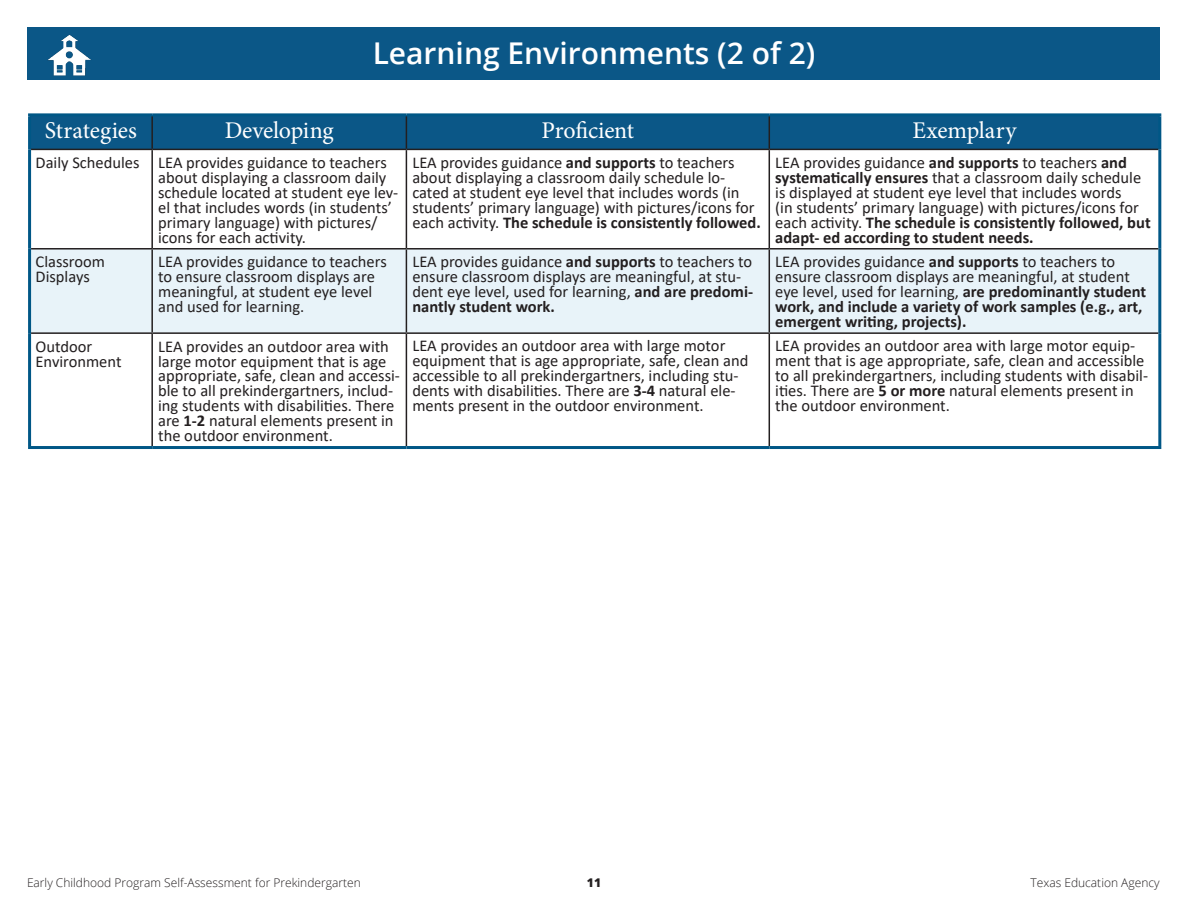
<style>
.page{position:relative;width:1188px;height:918px;background:#fff}
.page>*{position:absolute;margin:0;border:0;box-sizing:border-box;transform-origin:0 0}
.t1{font:600 30px "Open Sans";color:#fff}
.t2{font:24px "Minion Pro";letter-spacing:-.01em;color:#fff}
.t3{font:16.5px/15px "Calibri";color:#231f20}
.t4{font:700 16.5px/15px "Calibri";color:#231f20}
.t5{font:300 12px "Open Sans";color:#231f20}
.t6{font:800 12px "Open Sans";color:#231f20}
.s1{font-weight:700}
.s2{font-weight:400}
</style>
<div class="page">
<div style="left:28px;top:28px;width:1132px;height:52px;background:#0b5787"></div>
<img style="left:48px;top:35px;width:43px;height:41px">
<div style="left:31px;top:116px;width:1127px;height:33px;background:#0b5787"></div>
<div style="left:31px;top:250px;width:1127px;height:82px;background:#e8f3f9"></div>
<hr style="left:28px;top:113px;width:124px;height:3px;background:#005786">
<hr style="left:28px;top:116px;width:3px;height:33px;background:#005786">
<hr style="left:152px;top:113px;width:254px;height:3px;background:#005786">
<hr style="left:406px;top:113px;width:363px;height:3px;background:#005786">
<hr style="left:769px;top:113px;width:392px;height:3px;background:#005786">
<hr style="left:1158px;top:116px;width:3px;height:33px;background:#005786">
<hr style="left:28px;top:149px;width:3px;height:100px;background:#005786">
<hr style="left:1158px;top:149px;width:3px;height:100px;background:#005786">
<hr style="left:28px;top:249px;width:3px;height:84px;background:#005786">
<hr style="left:1158px;top:249px;width:3px;height:84px;background:#005786">
<hr style="left:28px;top:333px;width:3px;height:113px;background:#005786">
<hr style="left:1158px;top:333px;width:3px;height:113px;background:#005786">
<hr style="left:28px;top:446px;width:124px;height:3px;background:#005786">
<hr style="left:152px;top:446px;width:254px;height:3px;background:#005786">
<hr style="left:406px;top:446px;width:363px;height:3px;background:#005786">
<hr style="left:769px;top:446px;width:392px;height:3px;background:#005786">
<hr style="left:151px;top:116px;width:2px;height:33px;background:#231f20">
<hr style="left:406px;top:116px;width:1px;height:33px;background:#231f20">
<hr style="left:769px;top:116px;width:1px;height:33px;background:#231f20">
<hr style="left:31px;top:149px;width:121px;height:1px;background:#231f20">
<hr style="left:152px;top:149px;width:254px;height:1px;background:#231f20">
<hr style="left:151px;top:150px;width:2px;height:98px;background:#231f20">
<hr style="left:406px;top:149px;width:363px;height:1px;background:#231f20">
<hr style="left:406px;top:150px;width:1px;height:98px;background:#231f20">
<hr style="left:769px;top:149px;width:389px;height:1px;background:#231f20">
<hr style="left:769px;top:150px;width:1px;height:98px;background:#231f20">
<hr style="left:31px;top:248px;width:121px;height:2px;background:#231f20">
<hr style="left:152px;top:248px;width:254px;height:2px;background:#231f20">
<hr style="left:151px;top:250px;width:2px;height:82px;background:#231f20">
<hr style="left:406px;top:248px;width:363px;height:2px;background:#231f20">
<hr style="left:406px;top:250px;width:1px;height:82px;background:#231f20">
<hr style="left:769px;top:248px;width:389px;height:2px;background:#231f20">
<hr style="left:769px;top:250px;width:1px;height:82px;background:#231f20">
<hr style="left:31px;top:332px;width:121px;height:2px;background:#231f20">
<hr style="left:152px;top:332px;width:254px;height:2px;background:#231f20">
<hr style="left:151px;top:334px;width:2px;height:112px;background:#231f20">
<hr style="left:406px;top:332px;width:363px;height:2px;background:#231f20">
<hr style="left:406px;top:334px;width:1px;height:112px;background:#231f20">
<hr style="left:769px;top:332px;width:389px;height:2px;background:#231f20">
<hr style="left:769px;top:334px;width:1px;height:112px;background:#231f20">
<h2 class="t1" style="left:373px;top:33px;width:444px">Learning Environments (2 of 2)</h2>
<p class="t2" style="left:45px;top:115px;width:93px">Strategies</p>
<p class="t2" style="left:225px;top:115px;width:111px">Developing</p>
<p class="t2" style="left:541px;top:115px;width:94px">Proficient</p>
<p class="t2" style="left:913px;top:115px;width:105px">Exemplary</p>
<p class="t3" style="left:36px;top:154px;width:106px">Daily Schedules</p>
<p class="t3" style="left:158px;top:154px;width:241px">LEA provides guidance to teachers about displaying a classroom daily schedule located at student eye lev&shy;el that includes words (in students’ primary language) with pictures/ icons for each activity.</p>
<p class="t3" style="left:412px;top:154px;width:350px">LEA provides guidance <span class="s1">and supports</span> to teachers about displaying a classroom daily schedule lo&shy;cated at student eye level that includes words (in students’ primary language) with pictures/icons for each activity. <span class="s1">The schedule is consistently followed.</span></p>
<p class="t3" style="left:775px;top:154px;width:377px">LEA provides guidance <span class="s1">and supports</span> to teachers <span class="s1">and systematically ensures</span> that a classroom daily schedule is displayed at student eye level that includes words<br>(in students’ primary language) with pictures/icons for each activity. <span class="s1">The schedule is consistently followed, but adapt- ed according to student needs.</span></p>
<p class="t3" style="left:36px;top:254px;width:71px">Classroom</p>
<p class="t3" style="left:36px;top:269px;width:56px">Displays</p>
<p class="t3" style="left:158px;top:254px;width:230px">LEA provides guidance to teachers to ensure classroom displays are meaningful, at student eye level and used for learning.</p>
<p class="t3" style="left:412px;top:254px;width:342px">LEA provides guidance <span class="s1">and supports</span> to teachers to ensure classroom displays are meaningful, at stu&shy;dent eye level, used for learning, <span class="s1">and are predomi&shy;nantly student work.</span></p>
<p class="t4" style="left:775px;top:254px;width:373px"><span class="s2">LEA provides guidance</span> and supports <span class="s2">to teachers to ensure classroom displays are meaningful, at student eye level, used for learning,</span> are predominantly student work, and include a variety of work samples (e.g., art, emergent writing, projects).</p>
<p class="t3" style="left:36px;top:338px;width:58px">Outdoor</p>
<p class="t3" style="left:36px;top:353px;width:87px">Environment</p>
<p class="t3" style="left:158px;top:338px;width:243px">LEA provides an outdoor area with large motor equipment that is age appropriate, safe, clean and accessi&shy;ble to all prekindergartners, includ&shy;ing students with disabilities. There are <span class="s1">1-2</span> natural elements present in the outdoor environment.</p>
<p class="t3" style="left:412px;top:338px;width:338px">LEA provides an outdoor area with large motor equipment that is age appropriate, safe, clean and accessible to all prekindergartners, including stu&shy;dents with disabilities. There are <span class="s1">3-4</span> natural ele&shy;ments present in the outdoor environment.</p>
<p class="t3" style="left:775px;top:338px;width:374px">LEA provides an outdoor area with large motor equip&shy;ment that is age appropriate, safe, clean and accessible to all prekindergartners, including students with disabil&shy;ities. There are <span class="s1">5 or more</span> natural elements present in the outdoor environment.</p>
<p class="t5" style="left:27px;top:874px;width:335px">Early Childhood Program Self-Assessment for Prekindergarten</p>
<p class="t6" style="left:587px;top:873px;width:16px">11</p>
<p class="t5" style="left:1030px;top:874px;width:131px">Texas Education Agency</p>
</div>
